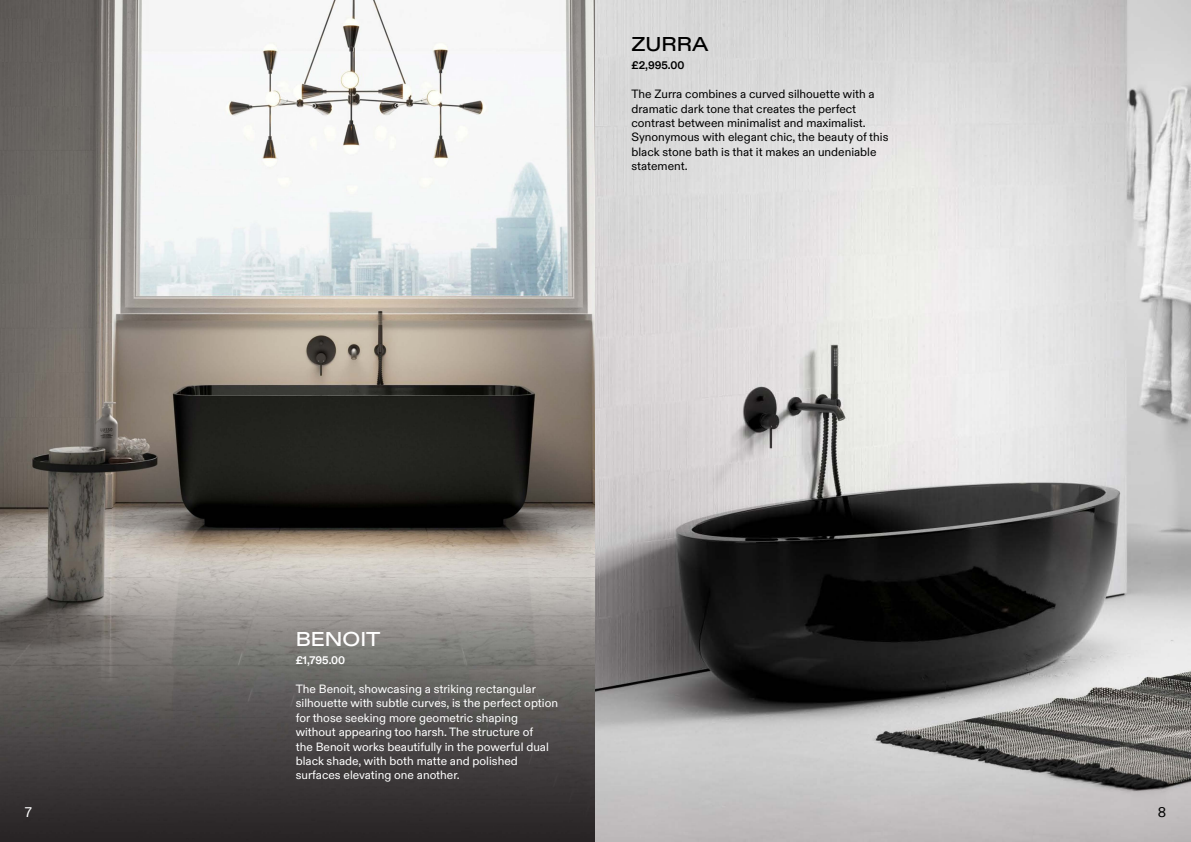
<style>
.page{position:relative;width:1191px;height:842px;background:#fff}
.page>*{position:absolute;margin:0;border:0;box-sizing:border-box;transform-origin:0 0}
.t1{font:500 20px "ABC Diatype Extended";color:#fff}
.t2{font:500 20px "ABC Diatype Extended";color:#000}
.t3{font:14px "ABC Diatype";color:#fff}
.t4{font:14px "ABC Diatype";color:#000}
.t5{font:12px/14.4px "ABC Diatype";color:#fff}
.t6{font:12px/14.4px "ABC Diatype";color:#000}
.t7{font:700 11px "ABC Diatype";color:#fff}
.t8{font:700 11px "ABC Diatype";color:#000}
</style>
<div class="page">
<img style="left:0;top:0;width:1191px;height:842px">
<h1 class="t2" style="left:631px;top:33px;width:79px">ZURRA</h1>
<p class="t6" style="left:631px;top:87px;width:258px">The Zurra combines a curved silhouette with a dramatic dark tone that creates the perfect contrast between minimalist and maximalist.<br>Synonymous with elegant chic, the beauty of this black stone bath is that it makes an undeniable statement.</p>
<p class="t8" style="left:631px;top:59px;width:54px">£2,995.00</p>
<h1 class="t1" style="left:296px;top:627px;width:86px">BENOIT</h1>
<p class="t5" style="left:296px;top:682px;width:264px">The Benoit, showcasing a striking rectangular silhouette with subtle curves, is the perfect option for those seeking more geometric shaping without appearing too harsh. The structure of<br>the Benoit works beautifully in the powerful dual black shade, with both matte and polished surfaces elevating one another.</p>
<p class="t7" style="left:296px;top:654px;width:51px">£1,795.00</p>
<p class="t3" style="left:25px;top:804px;width:9px">7</p>
<p class="t4" style="left:1157px;top:804px;width:10px">8</p>
</div>
